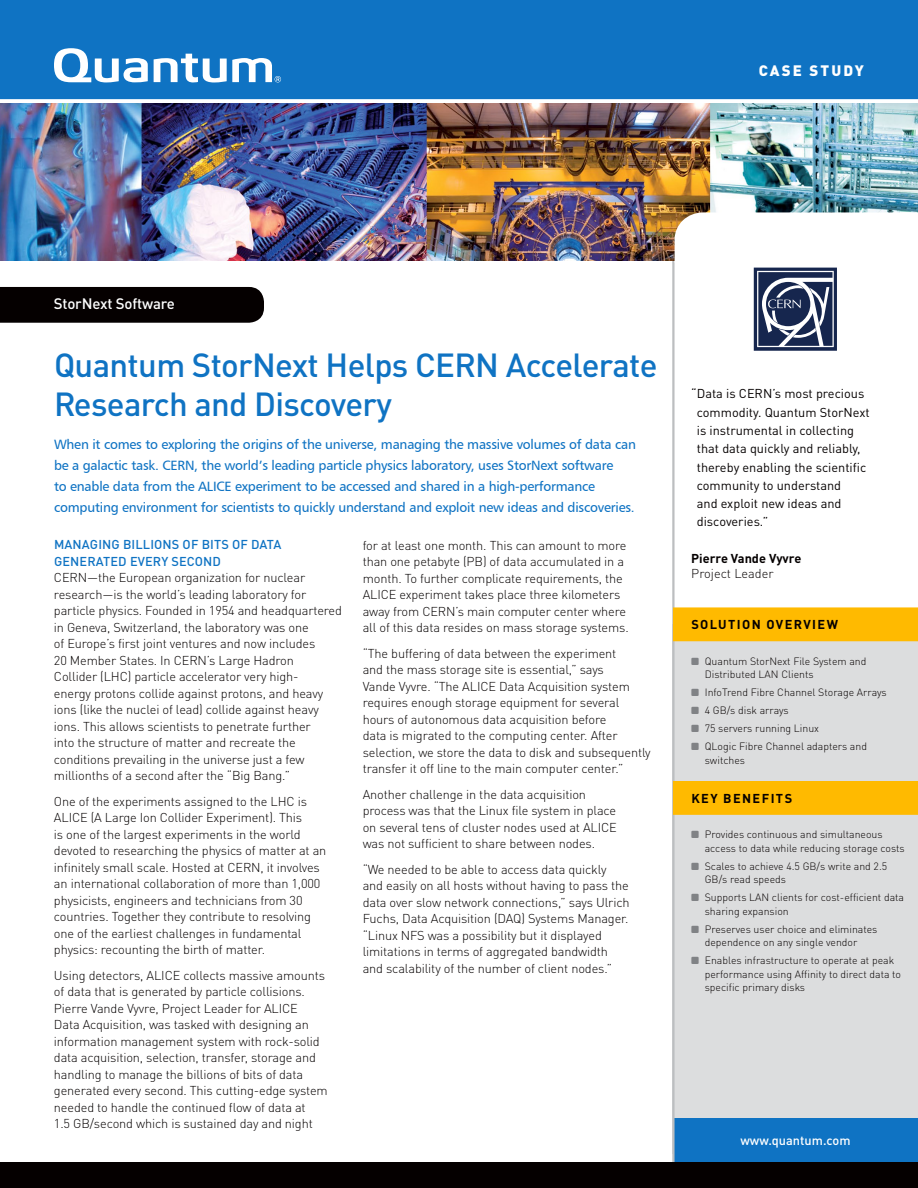
<style>
.page{position:relative;width:918px;height:1188px;background:#fff}
.page>*{position:absolute;margin:0;border:0;box-sizing:border-box;transform-origin:0 0}
.t1{font:500 33px/39.6px "DIN Pro";letter-spacing:-.02em;color:#0f73c3}
.t2{font:500 15px "DIN Pro";letter-spacing:-.01em;color:#fff}
.t3{font:900 15px "DIN Pro";letter-spacing:.14em;color:#fff}
.t4{font:13.5px/21px "Humanist 777 BT Roman B";letter-spacing:-.015em;color:#0f73c3}
.t5{font:300 12.75px/16.5px "DIN Pro";letter-spacing:-.01em;color:#050000}
.t6{font:12.75px/18.3px "DIN Pro";color:#050000}
.t7{font:500 12.75px "DIN Pro";letter-spacing:.01em;color:#0f73c3}
.t8{font:700 12.75px "DIN Pro";letter-spacing:.11em;color:#050000}
.t9{font:700 12.75px "DIN Pro";color:#050000}
.t10{font:500 12.75px "DIN Pro";color:#fff}
.t11{font:300 10.5px/13.5px "DIN Pro";color:#050000}
.s1{font-family:"Notice Std";font-weight:400;font-size:9px;color:#808285}
</style>
<div class="page">
<div style="left:673px;top:624px;width:245px;height:530px;background:#dcddde"></div>
<div style="left:673px;top:1119px;width:245px;height:69px;background:#0f73c3"></div>
<hr style="left:672px;top:208px;width:3px;height:957px;background:#bcbec0">
<div style="left:0;top:1162px;width:918px;height:26px;background:#050000"></div>
<svg style="left:673px;top:607px;width:245px;height:208px"></svg>
<div style="left:0;top:287px;width:264px;height:36px;background:#050000"></div>
<div style="left:0;top:0;width:918px;height:113px;background:#0f73c3"></div>
<svg style="left:54px;top:48px;width:94px;height:34px"></svg>
<svg style="left:154px;top:54px;width:127px;height:28px"></svg>
<div style="left:0;top:99px;width:918px;height:5px;background:#fff"></div>
<img style="left:0;top:103px;width:918px;height:158px">
<svg style="left:675px;top:212px;width:243px;height:139px"></svg>
<p class="t3" style="left:759px;top:58px;width:107px">CASE STUDY</p>
<p class="t2" style="left:54px;top:292px;width:123px">StorNext Software</p>
<h1 class="t1" style="left:54px;top:341px;width:605px">Quantum StorNext Helps CERN Accelerate<br>Research and Discovery</h1>
<p class="t4" style="left:54px;top:433px;width:584px">When it comes to exploring the origins of the universe, managing the massive volumes of data can be a galactic task. CERN, the world’s leading particle physics laboratory, uses StorNext software<br>to enable data from the ALICE experiment to be accessed and shared in a high-performance computing environment for scientists to quickly understand and exploit new ideas and discoveries.</p>
<p class="t7" style="left:54px;top:534px;width:20px">Mana</p>
<p class="t7" style="left:90px;top:534px;width:192px">ging Billions Of Bits Of Data</p>
<p class="t7" style="left:54px;top:551px;width:10px">Genera</p>
<p class="t7" style="left:103px;top:551px;width:109px">ted Every Second</p>
<p class="t5" style="left:54px;top:568px;width:290px">CERN—the European organization for nuclear research—is the world’s leading laboratory for particle physics. Founded in 1954 and headquartered in Geneva, Switzerland, the laboratory was one<br>of Europe’s first joint ventures and now includes<br>20 Member States. In CERN’s Large Hadron<br>Collider (LHC) particle accelerator very high-<br>energy protons collide against protons, and heavy ions (like the nuclei of lead) collide against heavy ions. This allows scientists to penetrate further<br>into the structure of matter and recreate the conditions prevailing in the universe just a few millionths of a second after the “Big Bang.”</p>
<p class="t5" style="left:54px;top:792px;width:274px">One of the experiments assigned to the LHC is ALICE (A Large Ion Collider Experiment). This<br>is one of the largest experiments in the world devoted to researching the physics of matter at an infinitely small scale. Hosted at CERN, it involves an international collaboration of more than 1,000 physicists, engineers and technicians from 30 countries. Together they contribute to resolving one of the earliest challenges in fundamental physics: recounting the birth of matter.</p>
<p class="t5" style="left:54px;top:966px;width:275px">Using detectors, ALICE collects massive amounts of data that is generated by particle collisions.<br>Pierre Vande Vyvre, Project Leader for ALICE<br>Data Acquisition, was tasked with designing an information management system with rock-solid data acquisition, selection, transfer, storage and handling to manage the billions of bits of data generated every second. This cutting-edge system needed to handle the continued flow of data at<br>1.5 GB/second which is sustained day and night</p>
<p class="t5" style="left:363px;top:536px;width:268px">for at least one month. This can amount to more than one petabyte (PB) of data accumulated in a month. To further complicate requirements, the ALICE experiment takes place three kilometers away from CERN’s main computer center where all of this data resides on mass storage systems.</p>
<p class="t5" style="left:363px;top:644px;width:290px">“The buffering of data between the experiment<br>and the mass storage site is essential,” says<br>Vande Vyvre. “The ALICE Data Acquisition system requires enough storage equipment for several hours of autonomous data acquisition before<br>data is migrated to the computing center. After selection, we store the data to disk and subsequently transfer it off line to the main computer center.”</p>
<p class="t5" style="left:363px;top:785px;width:256px">Another challenge in the data acquisition process was that the Linux file system in place on several tens of cluster nodes used at ALICE was not sufficient to share between nodes.</p>
<p class="t5" style="left:363px;top:860px;width:268px">“We needed to be able to access data quickly and easily on all hosts without having to pass the data over slow network connections,” says Ulrich Fuchs, Data Acquisition (DAQ) Systems Manager. “Linux NFS was a possibility but it displayed limitations in terms of aggregated bandwidth and scalability of the number of client nodes.”</p>
<p class="t6" style="left:697px;top:383px;width:174px;text-indent:-6px">“Data is CERN’s most precious commodity. Quantum StorNext is instrumental in collecting that data quickly and reliably, thereby enabling the scientific community to understand<br>and exploit new ideas and discoveries.”</p>
<p class="t9" style="left:691px;top:547px;width:112px">PIERRE VANDE VYVRE</p>
<p class="t5" style="left:691px;top:564px;width:84px">Project Leader</p>
<p class="t8" style="left:691px;top:614px;width:148px">SOLUTION OVERVIEW</p>
<p class="t11" style="left:705px;top:653px;width:163px;text-indent:-14px"><span class="s1">~</span> Quantum StorNext File System and<br>Distributed LAN Clients</p>
<p class="t11" style="left:691px;top:683px;width:197px;line-height:18px"><span class="s1">~</span> InfoTrend Fibre Channel Storage Arrays <span class="s1">~</span> 4 GB/s disk arrays<br><span class="s1">~</span> 75 servers running Linux<br><span class="s1">~</span> QLogic Fibre Channel adapters and</p>
<p class="t11" style="left:705px;top:752px;width:42px">switches</p>
<p class="t8" style="left:691px;top:788px;width:101px">KEY BENEFITS</p>
<p class="t11" style="left:705px;top:827px;width:201px;text-indent:-14px"><span class="s1">~</span> Provides continuous and simultaneous access to data while reducing storage costs</p>
<p class="t11" style="left:705px;top:858px;width:184px;text-indent:-14px"><span class="s1">~</span> Scales to achieve 4.5 GB/s write and 2.5<br>GB/s read speeds</p>
<p class="t11" style="left:705px;top:890px;width:201px;text-indent:-14px"><span class="s1">~</span> Supports LAN clients for cost-efficient data sharing expansion</p>
<p class="t11" style="left:705px;top:921px;width:174px;text-indent:-14px"><span class="s1">~</span> Preserves user choice and eliminates dependence on any single vendor</p>
<p class="t11" style="left:705px;top:953px;width:198px;text-indent:-14px"><span class="s1">~</span> Enables infrastructure to operate at peak performance using Affinity to direct data to specific primary disks</p>
<p class="t10" style="left:740px;top:1130px;width:112px">www.quantum.com</p>
</div>
